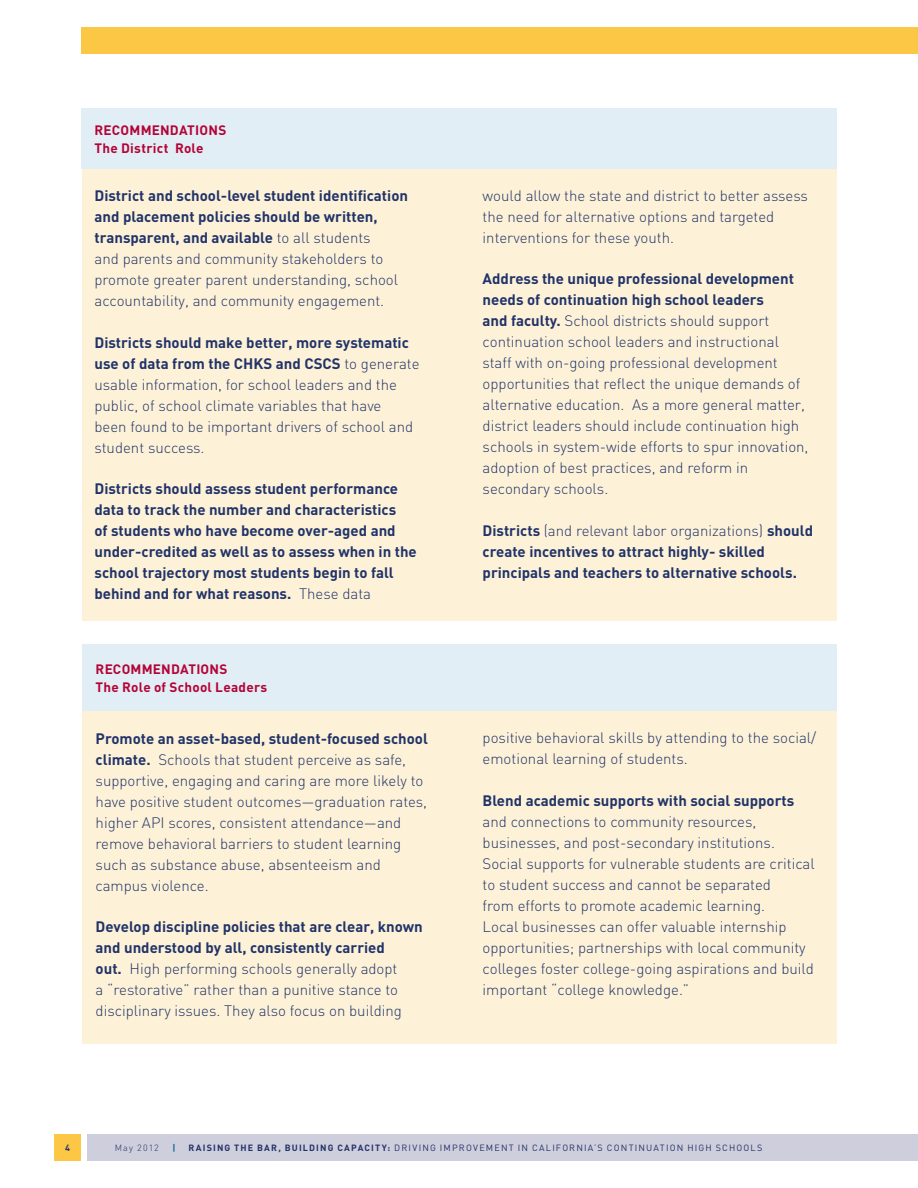
<style>
.page{position:relative;width:918px;height:1188px;background:#fff}
.page>*{position:absolute;margin:0;border:0;box-sizing:border-box;transform-origin:0 0}
.t1{font:300 15px/21px "DIN";color:#213369}
.t2{font:700 15px/21px "DIN";color:#213369}
.t3{font:700 13.5px/18px "DIN";letter-spacing:.015em;color:#b30437}
.t4{font:9px "DIN";letter-spacing:.135em;color:#213369}
.t5{font:300 9px "DIN";letter-spacing:.125em;color:#213369}
.t6{font:700 9px "DIN";color:#213369}
.t7{font:700 9px "DIN";color:#006c9b}
.s1{font-weight:700}
.s2{font-weight:300}
</style>
<div class="page">
<div style="left:54px;top:1134px;width:27px;height:27px;background:#fbc745"></div>
<div style="left:88px;top:1134px;width:830px;height:27px;background:#cfcedc"></div>
<div style="left:81px;top:27px;width:837px;height:27px;background:#fbc745"></div>
<div style="left:82px;top:169px;width:755px;height:452px;background:#fdf2d7"></div>
<div style="left:82px;top:711px;width:755px;height:332px;background:#fdf2d7"></div>
<div style="left:82px;top:644px;width:755px;height:67px;background:#e2eef5"></div>
<div style="left:81px;top:108px;width:756px;height:61px;background:#e2eef5"></div>
<p class="t3" style="left:94px;top:121px;width:132px">Recommendations<br>The District Role</p>
<p class="t1" style="left:94px;top:185px;width:315px"><span class="s1">District and school-level student identification and placement policies should be written, transparent, and available</span> to all students<br>and parents and community stakeholders to promote greater parent understanding, school accountability, and community engagement.</p>
<p class="t1" style="left:94px;top:332px;width:327px"><span class="s1">Districts should make better, more systematic use of data from the CH KS and CSCS</span> to generate usable information, for school leaders and the public, of school climate variables that have<br>been found to be important drivers of school and student success.</p>
<p class="t2" style="left:94px;top:477px;width:324px">Districts should assess student performance data to track the number and characteristics<br>of students who have become over-aged and under-credited as well as to assess when in the school trajectory most students begin to fall behind and for what reasons. <span class="s2">These data</span></p>
<p class="t3" style="left:96px;top:660px;width:173px">Recommendations<br>The Role of School Leaders</p>
<p class="t1" style="left:96px;top:728px;width:334px"><span class="s1">Promote an asset-based, student-focused school climate.</span> Schools that student perceive as safe, supportive, engaging and caring are more likely to have positive student outcomes—graduation rates, higher API scores, consistent attendance—and remove behavioral barriers to student learning such as substance abuse, absenteeism and campus violence.</p>
<p class="t1" style="left:96px;top:916px;width:329px"><span class="s1">Develop discipline policies that are clear, known and understood by all, consistently carried<br>out.</span> High performing schools generally adopt<br>a “restorative” rather than a punitive stance to disciplinary issues. They also focus on building</p>
<p class="t1" style="left:483px;top:185px;width:327px">would allow the state and district to better assess the need for alternative options and targeted interventions for these youth.</p>
<p class="t1" style="left:483px;top:268px;width:327px"><span class="s1">Address the unique professional development needs of continuation high school leaders<br>and faculty.</span> School districts should support continuation school leaders and instructional staff with on-going professional development opportunities that reflect the unique demands of alternative education. As a more general matter, district leaders should include continuation high schools in system-wide efforts to spur innovation, adoption of best practices, and reform in secondary schools.</p>
<p class="t2" style="left:483px;top:519px;width:332px">Districts <span class="s2">(and relevant labor organizations)</span> should create incentives to attract highly- skilled principals and teachers to alternative schools.</p>
<p class="t1" style="left:483px;top:727px;width:335px">positive behavioral skills by attending to the social/ emotional learning of students.</p>
<p class="t2" style="left:483px;top:789px;width:313px">Blend academic supports with social supports</p>
<p class="t1" style="left:483px;top:810px;width:334px">and connections to community resources, businesses, and post-secondary institutions.<br>Social supports for vulnerable students are critical to student success and cannot be separated<br>from efforts to promote academic learning.<br>Local businesses can offer valuable internship opportunities; partnerships with local community colleges foster college-going aspirations and build important “college knowledge.”</p>
<p class="t6" style="left:65px;top:1142px;width:6px">4</p>
<p class="t5" style="left:115px;top:1142px;width:45px">May 2012</p>
<p class="t7" style="left:172px;top:1142px;width:5px">|</p>
<p class="t4" style="left:188px;top:1142px;width:576px"><span class="s1">R a ising the Bar, Building Capacity:</span> DRIVING I MPROVEMENT IN CALIFORNIA’S CONTINUATION HIGH SCHOOLS</p>
</div>
